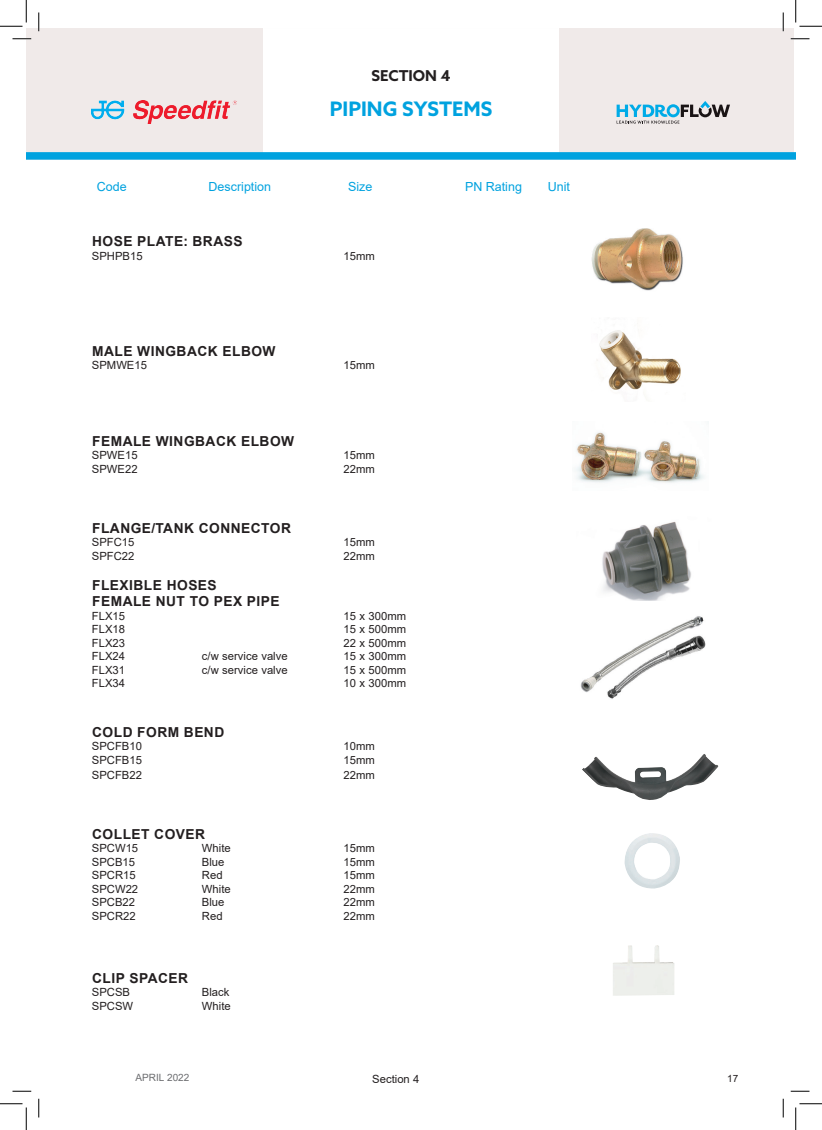
<style>
.page{position:relative;width:822px;height:1130px;background:#fff}
.page>*{position:absolute;margin:0;border:0;box-sizing:border-box;transform-origin:0 0}
.t1{font:700 20px "Azo Sans";color:#00a2df}
.t2{font:700 15px "Azo Sans";color:#231f20}
.Sub-Heads{font:700 13.75px "Arial";letter-spacing:.035em;color:#231f20}
.t3{font:12.5px "Arial";color:#00a2df}
.Copy{font:11.25px "Arial";color:#231f20}
.t4{font:10px "Arial";color:#6c6d70}
.t5{font:10px "Arial";color:#231f20}
</style>
<div class="page">
<div style="left:26px;top:28px;width:767px;height:132px;background:#f0eae9"></div>
<div style="left:263px;top:27px;width:296px;height:126px;background:#fff"></div>
<svg style="left:616px;top:101px;width:114px;height:23px"></svg>
<div style="left:26px;top:152px;width:769px;height:8px;background:#00a2df"></div>
<img style="left:92px;top:100px;width:144px;height:24px">
<img style="left:591px;top:228px;width:92px;height:63px">
<img style="left:597px;top:330px;width:84px;height:60px">
<img style="left:576px;top:432px;width:128px;height:51px">
<img style="left:582px;top:754px;width:136px;height:46px">
<img style="left:624px;top:833px;width:56px;height:56px">
<img style="left:613px;top:945px;width:61px;height:51px">
<img style="left:602px;top:521px;width:89px;height:80px">
<img style="left:580px;top:616px;width:126px;height:83px">
<svg style="left:12px;top:38px;width:19px;height:2px"></svg>
<svg style="left:790px;top:38px;width:19px;height:2px"></svg>
<svg style="left:12px;top:1090px;width:19px;height:2px"></svg>
<svg style="left:790px;top:1090px;width:19px;height:2px"></svg>
<svg style="left:38px;top:13px;width:2px;height:18px"></svg>
<svg style="left:38px;top:1099px;width:2px;height:18px"></svg>
<svg style="left:782px;top:13px;width:2px;height:18px"></svg>
<svg style="left:782px;top:1099px;width:2px;height:18px"></svg>
<svg style="left:0;top:0;width:27px;height:27px"></svg>
<svg style="left:0;top:1103px;width:27px;height:27px"></svg>
<svg style="left:795px;top:0;width:27px;height:27px"></svg>
<svg style="left:795px;top:1103px;width:27px;height:27px"></svg>
<h2 class="t2" style="left:371px;top:65px;width:81px">SECTION 4</h2>
<h1 class="t1" style="left:330px;top:96px;width:164px">PIPING SYSTEMS</h1>
<p class="t3" style="left:97px;top:178px;width:31px">Code</p>
<p class="t3" style="left:208px;top:178px;width:64px">Description</p>
<p class="t3" style="left:348px;top:178px;width:26px">Size</p>
<p class="t3" style="left:465px;top:178px;width:58px">PN Rating</p>
<p class="t3" style="left:547px;top:178px;width:24px">Unit</p>
<p class="Sub-Heads" style="left:92px;top:231px;width:152px">HOSE PLATE: BRASS</p>
<p class="Copy" style="left:92px;top:248px;width:52px">SPHPB15</p>
<p class="Copy" style="left:343px;top:248px;width:33px">15mm</p>
<p class="Sub-Heads" style="left:92px;top:341px;width:185px">MALE WINGBACK ELBOW</p>
<p class="Copy" style="left:92px;top:357px;width:57px">SPMWE15</p>
<p class="Copy" style="left:343px;top:357px;width:33px">15mm</p>
<p class="Sub-Heads" style="left:92px;top:431px;width:203px">FEMALE WINGBACK ELBOW</p>
<p class="Copy" style="left:92px;top:447px;width:47px">SPWE15</p>
<p class="Copy" style="left:343px;top:447px;width:33px">15mm</p>
<p class="Copy" style="left:92px;top:461px;width:47px">SPWE22</p>
<p class="Copy" style="left:343px;top:461px;width:33px">22mm</p>
<p class="Sub-Heads" style="left:92px;top:518px;width:200px">FLANGE/TANK CONNECTOR</p>
<p class="Copy" style="left:92px;top:534px;width:44px">SPFC15</p>
<p class="Copy" style="left:343px;top:534px;width:33px">15mm</p>
<p class="Copy" style="left:92px;top:548px;width:44px">SPFC22</p>
<p class="Copy" style="left:343px;top:548px;width:33px">22mm</p>
<p class="Sub-Heads" style="left:92px;top:575px;width:126px">FLEXIBLE HOSES</p>
<p class="Sub-Heads" style="left:92px;top:591px;width:189px">FEMALE NUT TO PEX PIPE</p>
<p class="Copy" style="left:92px;top:608px;width:35px">FLX15</p>
<p class="Copy" style="left:343px;top:608px;width:64px">15 x 300mm</p>
<p class="Copy" style="left:92px;top:621px;width:35px">FLX18</p>
<p class="Copy" style="left:343px;top:621px;width:64px">15 x 500mm</p>
<p class="Copy" style="left:92px;top:635px;width:35px">FLX23</p>
<p class="Copy" style="left:343px;top:635px;width:64px">22 x 500mm</p>
<p class="Copy" style="left:92px;top:648px;width:35px">FLX24</p>
<p class="Copy" style="left:202px;top:648px;width:87px">c/w service valve</p>
<p class="Copy" style="left:343px;top:648px;width:64px">15 x 300mm</p>
<p class="Copy" style="left:92px;top:662px;width:35px">FLX31</p>
<p class="Copy" style="left:202px;top:662px;width:87px">c/w service valve</p>
<p class="Copy" style="left:343px;top:662px;width:64px">15 x 500mm</p>
<p class="Copy" style="left:92px;top:675px;width:35px">FLX34</p>
<p class="Copy" style="left:343px;top:675px;width:64px">10 x 300mm</p>
<p class="Sub-Heads" style="left:92px;top:722px;width:134px">COLD FORM BEND</p>
<p class="Copy" style="left:92px;top:738px;width:52px">SPCFB10</p>
<p class="Copy" style="left:343px;top:738px;width:33px">10mm</p>
<p class="Copy" style="left:92px;top:752px;width:52px">SPCFB15</p>
<p class="Copy" style="left:343px;top:752px;width:33px">15mm</p>
<p class="Copy" style="left:92px;top:767px;width:52px">SPCFB22</p>
<p class="Copy" style="left:343px;top:767px;width:33px">22mm</p>
<p class="Sub-Heads" style="left:92px;top:824px;width:114px">COLLET COVER</p>
<p class="Copy" style="left:92px;top:840px;width:48px">SPCW15</p>
<p class="Copy" style="left:202px;top:840px;width:30px">White</p>
<p class="Copy" style="left:343px;top:840px;width:33px">15mm</p>
<p class="Copy" style="left:92px;top:854px;width:45px">SPCB15</p>
<p class="Copy" style="left:202px;top:854px;width:24px">Blue</p>
<p class="Copy" style="left:343px;top:854px;width:33px">15mm</p>
<p class="Copy" style="left:92px;top:867px;width:45px">SPCR15</p>
<p class="Copy" style="left:202px;top:867px;width:22px">Red</p>
<p class="Copy" style="left:343px;top:867px;width:33px">15mm</p>
<p class="Copy" style="left:92px;top:881px;width:48px">SPCW22</p>
<p class="Copy" style="left:202px;top:881px;width:30px">White</p>
<p class="Copy" style="left:343px;top:881px;width:33px">22mm</p>
<p class="Copy" style="left:92px;top:894px;width:45px">SPCB22</p>
<p class="Copy" style="left:202px;top:894px;width:24px">Blue</p>
<p class="Copy" style="left:343px;top:894px;width:33px">22mm</p>
<p class="Copy" style="left:92px;top:908px;width:45px">SPCR22</p>
<p class="Copy" style="left:202px;top:908px;width:22px">Red</p>
<p class="Copy" style="left:343px;top:908px;width:33px">22mm</p>
<p class="Sub-Heads" style="left:92px;top:968px;width:97px">CLIP SPACER</p>
<p class="Copy" style="left:92px;top:984px;width:40px">SPCSB</p>
<p class="Copy" style="left:202px;top:984px;width:29px">Black</p>
<p class="Copy" style="left:92px;top:998px;width:43px">SPCSW</p>
<p class="Copy" style="left:202px;top:998px;width:30px">White</p>
<p class="t4" style="left:136px;top:1070px;width:55px">APRIL 2022</p>
<p class="Copy" style="left:372px;top:1072px;width:49px">Section 4</p>
<p class="t5" style="left:727px;top:1072px;width:13px">17</p>
</div>
